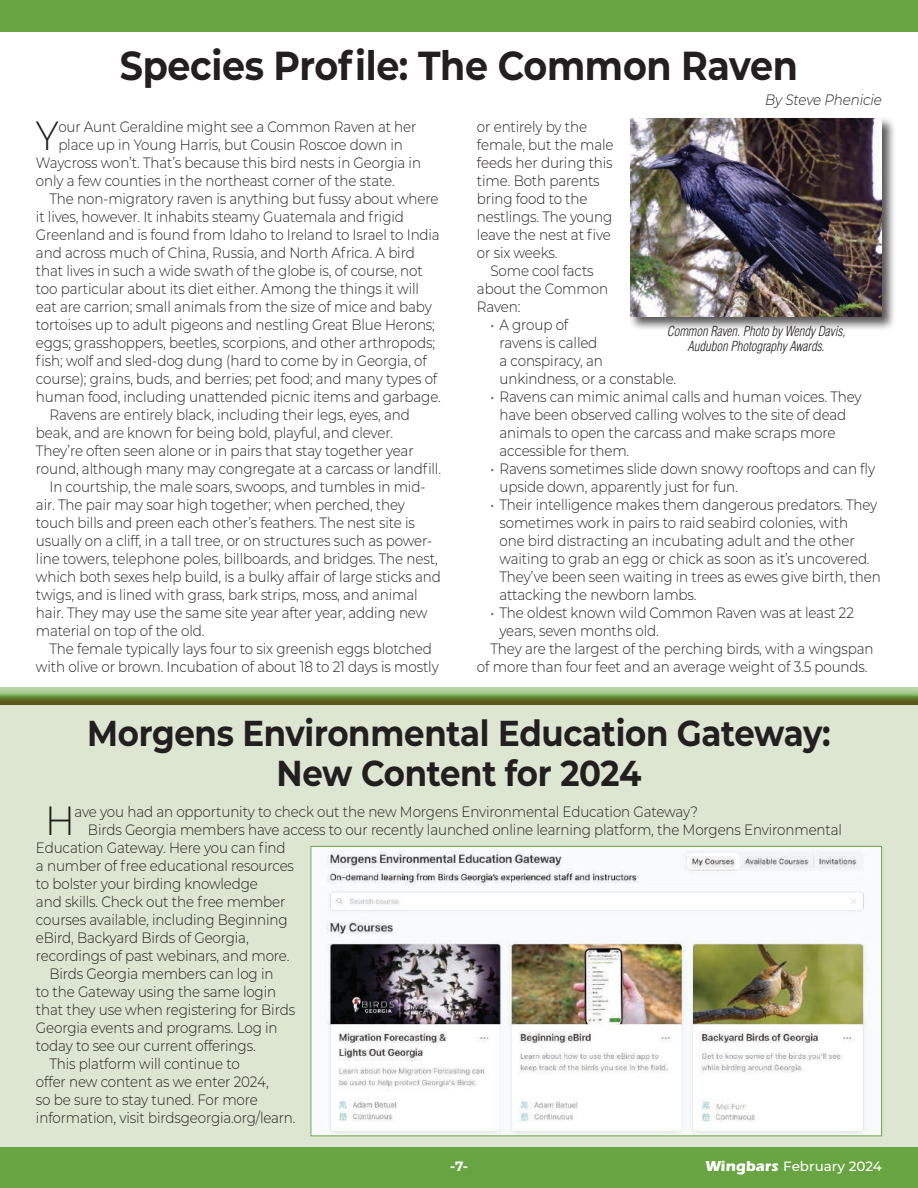
<style>
.page{position:relative;width:918px;height:1188px;background:#fff}
.page>*{position:absolute;margin:0;border:0;box-sizing:border-box;transform-origin:0 0}
.t1{font:300 40.65px "Montserrat";color:#231f20;scale:.9 1}
.t2{font:700 40.5px "Montserrat";letter-spacing:-.01em;color:#231f20;scale:.9 1}
.t3{font:700 36px/40.5px "Montserrat";letter-spacing:-.01em;color:#231f20;text-align:center;scale:.9 1}
.t4{font:300 15px/18px "Montserrat";letter-spacing:-.01em;color:#231f20;scale:.9 1}
.t5{font:italic 300 15px "Montserrat";letter-spacing:-.01em;color:#231f20;scale:.9 1}
.t6{font:italic 300 condensed 13.5px/15px "Helvetica";letter-spacing:-.005em;color:#231f20;text-align:center;scale:.95 1}
.t7{font:500 13.5px "Montserrat";color:#fff}
.t8{font:700 13.5px "Montserrat";color:#fff}
.s1{font-family:"Itc Eras";font-weight:700;font-size:15px}
</style>
<div class="page">
<div style="left:0;top:702px;width:918px;height:446px;background:#dce6d0"></div>
<div style="left:0;top:1148px;width:918px;height:40px;background:#69a442"></div>
<div style="left:0;top:0;width:918px;height:32px;background:#69a442"></div>
<div style="left:0;top:687px;width:918px;height:19px;background:#ca612c;opacity:.75"></div>
<div style="left:628px;top:117px;width:268px;height:214px;background:#231f20;opacity:.75"></div>
<img style="left:630px;top:119px;width:252px;height:197px">
<img style="left:312px;top:848px;width:568px;height:286px">
<div style="left:310px;top:846px;width:572px;height:290px;border:1px solid #69a442"></div>
<h2 class="t2" style="left:120px;top:36px;width:755px">Species Profile: The Common Raven</h2>
<p class="t5" style="left:765px;top:90px;width:131px">By Steve Phenicie</p>
<h1 class="t1" style="left:36px;top:107px;width:27px">Y</h1>
<p class="t4" style="left:58px;top:117px;width:399px">our Aunt Geraldine might see a Common Raven at her</p>
<p class="t4" style="left:58px;top:135px;width:385px">place up in Young Harris, but Cousin Roscoe down in</p>
<p class="t4" style="left:36px;top:153px;width:429px">Waycross won’t. That’s because this bird nests in Georgia in</p>
<p class="t4" style="left:36px;top:171px;width:400px">only a few counties in the northeast corner of the state.</p>
<p class="t4" style="left:49px;top:189px;width:434px">The non-migratory raven is anything but fussy about where</p>
<p class="t4" style="left:36px;top:207px;width:410px">it lives, however. It inhabits steamy Guatemala and frigid</p>
<p class="t4" style="left:36px;top:225px;width:450px">Greenland and is found from Idaho to Ireland to Israel to India</p>
<p class="t4" style="left:36px;top:243px;width:422px">and across much of China, Russia, and North Africa. A bird</p>
<p class="t4" style="left:36px;top:261px;width:431px">that lives in such a wide swath of the globe is, of course, not</p>
<p class="t4" style="left:36px;top:279px;width:427px">too particular about its diet either. Among the things it will</p>
<p class="t4" style="left:36px;top:297px;width:441px">eat are carrion; small animals from the size of mice and baby</p>
<p class="t4" style="left:36px;top:315px;width:445px">tortoises up to adult pigeons and nestling Great Blue Herons;</p>
<p class="t4" style="left:36px;top:333px;width:445px">eggs; grasshoppers, beetles, scorpions, and other arthropods;</p>
<p class="t4" style="left:36px;top:351px;width:436px">fish; wolf and sled-dog dung (hard to come by in Georgia, of</p>
<p class="t4" style="left:36px;top:369px;width:447px">course); grains, buds, and berries; pet food; and many types of</p>
<p class="t4" style="left:36px;top:387px;width:452px">human food, including unattended picnic items and garbage.</p>
<p class="t4" style="left:49px;top:405px;width:402px">Ravens are entirely black, including their legs, eyes, and</p>
<p class="t4" style="left:36px;top:423px;width:398px">beak, and are known for being bold, playful, and clever.</p>
<p class="t4" style="left:36px;top:441px;width:421px">They’re often seen alone or in pairs that stay together year</p>
<p class="t4" style="left:36px;top:459px;width:452px">round, although many may congregate at a carcass or landfill.</p>
<p class="t4" style="left:49px;top:477px;width:419px">In courtship, the male soars, swoops, and tumbles in mid-</p>
<p class="t4" style="left:36px;top:495px;width:412px">air. The pair may soar high together; when perched, they</p>
<p class="t4" style="left:36px;top:513px;width:422px">touch bills and preen each other’s feathers. The nest site is</p>
<p class="t4" style="left:36px;top:531px;width:442px">usually on a cliff, in a tall tree, or on structures such as power-</p>
<p class="t4" style="left:36px;top:549px;width:448px">line towers, telephone poles, billboards, and bridges. The nest,</p>
<p class="t4" style="left:36px;top:567px;width:451px">which both sexes help build, is a bulky affair of large sticks and</p>
<p class="t4" style="left:36px;top:585px;width:426px">twigs, and is lined with grass, bark strips, moss, and animal</p>
<p class="t4" style="left:36px;top:603px;width:436px">hair. They may use the same site year after year, adding new</p>
<p class="t4" style="left:36px;top:621px;width:189px">material on top of the old.</p>
<p class="t4" style="left:49px;top:639px;width:426px">The female typically lays four to six greenish eggs blotched</p>
<p class="t4" style="left:36px;top:657px;width:449px">with olive or brown. Incubation of about 18 to 21 days is mostly</p>
<p class="t4" style="left:477px;top:117px;width:153px">or entirely by the female, but the male feeds her during this time. Both parents bring food to the nestlings. The young leave the nest at five or six weeks.</p>
<p class="t4" style="left:477px;top:261px;width:147px;text-indent:14px">Some cool facts about the Common<br>Raven:</p>
<p class="t4" style="left:500px;top:315px;width:198px;text-indent:-9px">• A group of<br>ravens is called<br>a conspiracy, an unkindness, or a constable.</p>
<p class="t4" style="left:500px;top:387px;width:404px;text-indent:-9px">• Ravens can mimic animal calls and human voices. They have been observed calling wolves to the site of dead animals to open the carcass and make scraps more accessible for them.</p>
<p class="t4" style="left:500px;top:459px;width:419px;text-indent:-9px">• Ravens sometimes slide down snowy rooftops and can fly upside down, apparently just for fun.</p>
<p class="t4" style="left:500px;top:495px;width:425px;text-indent:-9px">• Their intelligence makes them dangerous predators. They sometimes work in pairs to raid seabird colonies, with<br>one bird distracting an incubating adult and the other waiting to grab an egg or chick as soon as it’s uncovered.<br>They’ve been seen waiting in trees as ewes give birth, then attacking the newborn lambs.</p>
<p class="t4" style="left:490px;top:603px;width:405px">• The oldest known wild Common Raven was at least 22</p>
<p class="t4" style="left:500px;top:621px;width:178px">years, seven months old.</p>
<p class="t4" style="left:490px;top:639px;width:427px">They are the largest of the perching birds, with a wingspan</p>
<p class="t4" style="left:477px;top:657px;width:435px">of more than four feet and an average weight of 3.5 pounds.</p>
<p class="t6" style="left:667px;top:324px;width:189px">Common Raven. Photo by Wendy Davis,<br>Audubon Photography Awards.</p>
<h3 class="t3" style="left:87px;top:711px;width:828px">Morgens Environmental Education Gateway:<br>New Content for 2024</h3>
<h1 class="t1" style="left:45px;top:793px;width:35px">H</h1>
<p class="t4" style="left:74px;top:802px;width:695px">ave you had an opportunity to check out the new Morgens Environmental Education Gateway?</p>
<p class="t4" style="left:88px;top:820px;width:839px">Birds Georgia members have access to our recently launched online learning platform, the Morgens Environmental</p>
<p class="t4" style="left:36px;top:838px;width:279px">Education Gateway. Here you can find</p>
<p class="t4" style="left:36px;top:856px;width:288px">a number of free educational resources</p>
<p class="t4" style="left:36px;top:874px;width:248px">to bolster your birding knowledge</p>
<p class="t4" style="left:36px;top:892px;width:279px">and skills. Check out the free member</p>
<p class="t4" style="left:36px;top:910px;width:281px">courses available, including Beginning</p>
<p class="t4" style="left:36px;top:928px;width:238px">eBird, Backyard Birds of Georgia,</p>
<p class="t4" style="left:36px;top:946px;width:283px">recordings of past webinars, and more.</p>
<p class="t4" style="left:49px;top:964px;width:250px">Birds Georgia members can log in</p>
<p class="t4" style="left:36px;top:982px;width:268px">to the Gateway using the same login</p>
<p class="t4" style="left:36px;top:1000px;width:289px">that they use when registering for Birds</p>
<p class="t4" style="left:36px;top:1018px;width:270px">Georgia events and programs. Log in</p>
<p class="t4" style="left:36px;top:1036px;width:246px">today to see our current offerings.</p>
<p class="t4" style="left:49px;top:1054px;width:213px">This platform will continue to</p>
<p class="t4" style="left:36px;top:1072px;width:260px">offer new content as we enter 2024,</p>
<p class="t4" style="left:36px;top:1090px;width:248px">so be sure to stay tuned. For more</p>
<p class="t4" style="left:36px;top:1108px;width:290px">information, visit birdsgeorgia.org/learn.</p>
<p class="t8" style="left:450px;top:1157px;width:19px">-7-</p>
<p class="t7" style="left:706px;top:1157px;width:178px"><span class="s1">Wingbars</span> February 2024</p>
</div>
